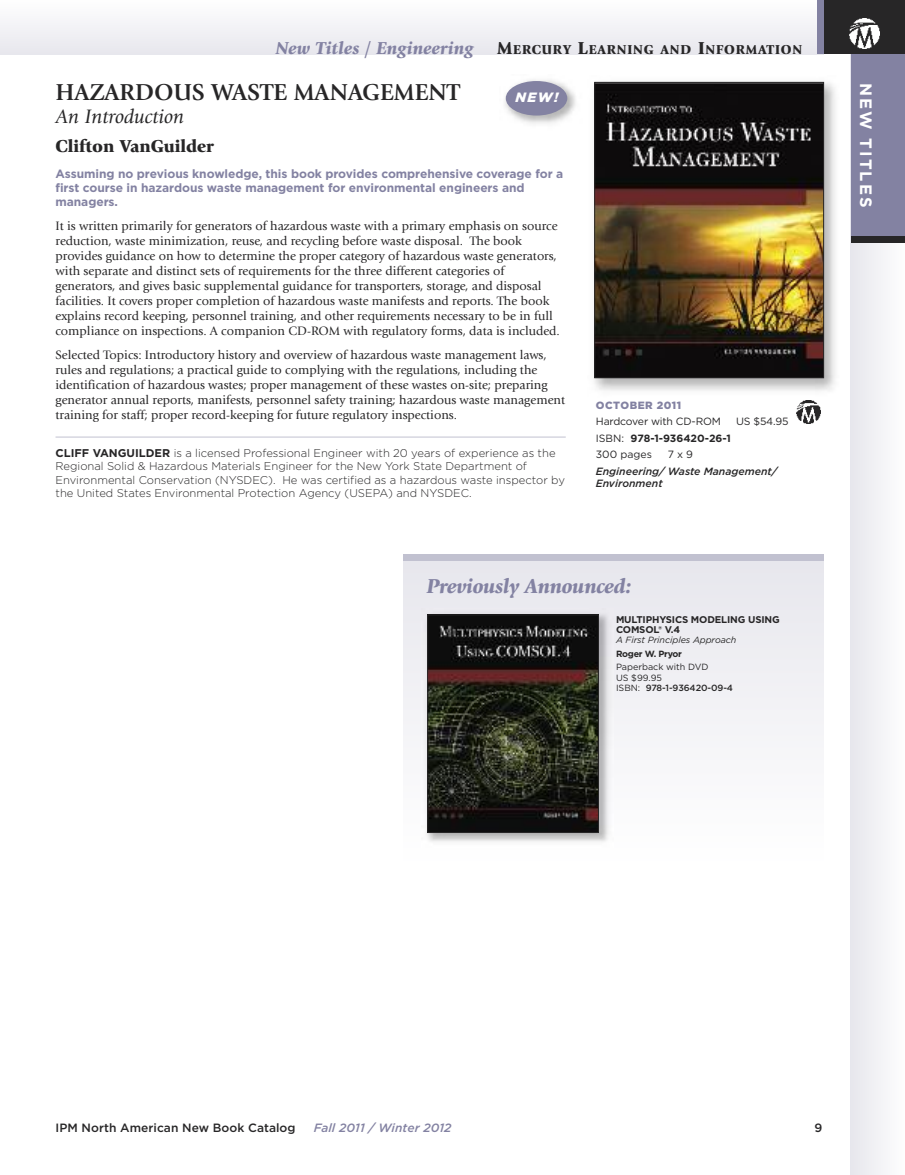
<style>
.page{position:relative;width:905px;height:1175px;background:#fff}
.page>*{position:absolute;margin:0;border:0;box-sizing:border-box;transform-origin:0 0}
.t1{font:700 24px "Giovanni";color:#272627}
.t2{font:italic 900 21px "Giovanni";letter-spacing:-.02em;color:#8382a2}
.t3{font:italic 20.25px "Giovanni";color:#272627}
.t4{font:italic 900 18px "Giovanni";color:#8382a2}
.t5{font:900 18px "Giovanni";color:#272627}
.t6{font:700 16.5px "Gotham";letter-spacing:.125em;color:#fff}
.t7{font:900 13.5px "Giovanni";letter-spacing:.06em;color:#272627}
.t8{font:italic 900 13.5px "Gotham";color:#fff}
.t9{font:12.75px/15px "Giovanni";color:#272627}
.t10{font:700 12px/14.2px "Gotham";letter-spacing:-.005em;color:#8382a2}
.t11{font:500 12px "Gotham";letter-spacing:.005em;color:#272627}
.t12{font:italic 500 12px "Gotham";letter-spacing:.005em;color:#8382a2}
.t13{font:300 11.25px/13.5px "Gotham";color:#272627}
.t14{font:italic 500 10.5px/12px "Gotham";color:#272627}
.t15{font:10.5px "Gotham";letter-spacing:-.015em;color:#272627}
.t16{font:700 10.5px/16.5px "Gotham";color:#272627}
.t17{font:900 10.5px "Gotham";letter-spacing:.05em;color:#8382a2}
.t18{font:700 9.75px/9.8px "Gotham";letter-spacing:-.015em;color:#272627}
.t19{font:9px/10.5px "Gotham";color:#272627}
.t20{font:italic 9px "Gotham";letter-spacing:-.005em;color:#272627}
.t21{font:700 9px "Gotham";letter-spacing:-.03em;color:#272627}
.s1{font-size:18px}
.s2{font-weight:700}
.s3{font-weight:400}
.s4{font-weight:500}
</style>
<div class="page">
<div style="left:0;top:0;width:824px;height:54px;background:#f3f2f6"></div>
<div style="left:817px;top:0;width:87px;height:54px;background:#8382a2"></div>
<div style="left:850px;top:0;width:54px;height:1174px;background:#f1f1f5"></div>
<div style="left:850px;top:0;width:54px;height:242px;background:#8382a2"></div>
<div style="left:850px;top:236px;width:54px;height:6px;background:#272627"></div>
<hr style="left:56px;top:437px;width:509px;height:1px;background:#c1c1d0">
<img style="left:594px;top:81px;width:241px;height:310px">
<img style="left:596px;top:84px;width:226px;height:292px">
<div style="left:594px;top:82px;width:230px;height:296px;border:1px solid #272627"></div>
<img style="left:796px;top:400px;width:24px;height:24px">
<div style="left:824px;top:0;width:80px;height:54px;background:#272627"></div>
<img style="left:849px;top:19px;width:30px;height:30px">
<img style="left:505px;top:80px;width:71px;height:44px">
<div style="left:506px;top:81px;width:61px;height:35px;background:#8382a2;border-radius:50%"></div>
<div style="left:404px;top:554px;width:420px;height:309px;background:linear-gradient(to bottom,#e5e5ec,#fff)"></div>
<div style="left:404px;top:554px;width:420px;height:6px;background:#c1c1d0"></div>
<img style="left:421px;top:608px;width:192px;height:239px">
<img style="left:429px;top:616px;width:167px;height:215px">
<div style="left:427px;top:614px;width:171px;height:219px;border:1px solid #272627"></div>
<h3 class="t4" style="left:276px;top:41px;width:199px">New Titles / Engineering</h3>
<p class="t7" style="left:497px;top:44px;width:306px"><span class="s1">M</span>ERCURY <span class="s1">L</span>EARNING AND <span class="s1">I</span>NFORMATION</p>
<h1 class="t1" style="left:56px;top:83px;width:406px">HAZARDOUS WASTE MANAGEMENT</h1>
<h3 class="t3" style="left:56px;top:108px;width:130px">An Introduction</h3>
<h3 class="t5" style="left:56px;top:139px;width:160px">Clifton VanGuilder</h3>
<p class="t10" style="left:55px;top:167px;width:509px">Assuming no previous knowledge, this book provides comprehensive coverage for a first course in hazardous waste management for environmental engineers and managers.</p>
<p class="t9" style="left:56px;top:220px;width:506px">It is written primarily for generators of hazardous waste with a primary emphasis on source reduction, waste minimization, reuse, and recycling before waste disposal. The book provides guidance on how to determine the proper category of hazardous waste generators, with separate and distinct sets of requirements for the three different categories of generators, and gives basic supplemental guidance for transporters, storage, and disposal facilities. It covers proper completion of hazardous waste manifests and reports. The book explains record keeping, personnel training, and other requirements necessary to be in full compliance on inspections. A companion CD-ROM with regulatory forms, data is included.</p>
<p class="t9" style="left:56px;top:349px;width:511px">Selected Topics: Introductory history and overview of hazardous waste management laws, rules and regulations; a practical guide to complying with the regulations, including the identification of hazardous wastes; proper management of these wastes on-site; preparing generator annual reports, manifests, personnel safety training; hazardous waste management training for staff; proper record-keeping for future regulatory inspections.</p>
<p class="t13" style="left:56px;top:447px;width:511px"><span class="s2">CLIFF VANGUILDER</span> is a licensed Professional Engineer with 20 years of experience as the Regional Solid &amp; Hazardous Materials Engineer for the New York State Department of Environmental Conservation (NYSDEC). He was certified as a hazardous waste inspector by the United States Environmental Protection Agency (USEPA) and NYSDEC.</p>
<p class="t8" style="left:515px;top:93px;width:44px">NEW!</p>
<p class="t17" style="left:596px;top:401px;width:87px">OCTOBER 2011</p>
<p class="t15" style="left:596px;top:418px;width:127px">Hardcover with CD-ROM</p>
<p class="t15" style="left:736px;top:418px;width:54px">US $54.95</p>
<p class="t16" style="left:596px;top:430px;width:137px"><span class="s3">ISBN:</span> 978-1-936420-26-1<br><span class="s3">300 pages</span></p>
<p class="t15" style="left:667px;top:451px;width:27px">7x9</p>
<p class="t14" style="left:596px;top:466px;width:183px">Engineering/ Waste Management/<br>Environment</p>
<h2 class="t2" style="left:427px;top:578px;width:206px">Previously Announced:</h2>
<p class="t18" style="left:616px;top:615px;width:165px">MULTIPHYSICS MODELING USING<br>COMSOL® V.4</p>
<p class="t20" style="left:616px;top:637px;width:122px">A First Principles Approach</p>
<p class="t21" style="left:616px;top:650px;width:68px">Roger W. Pryor</p>
<p class="t19" style="left:616px;top:662px;width:118px">Paperback with DVD<br>US $99.95<br>ISBN: <span class="s4">978-1-936420-09-4</span></p>
<p class="t6" style="left:871px;top:82px;width:126px;rotate:90deg">NEW TITLES</p>
<p class="t11" style="left:56px;top:1123px;width:241px">IPM North American New Book Catalog</p>
<p class="t12" style="left:314px;top:1123px;width:139px">Fall 2011 / Winter 2012</p>
<p class="t11" style="left:814px;top:1123px;width:9px">9</p>
</div>
